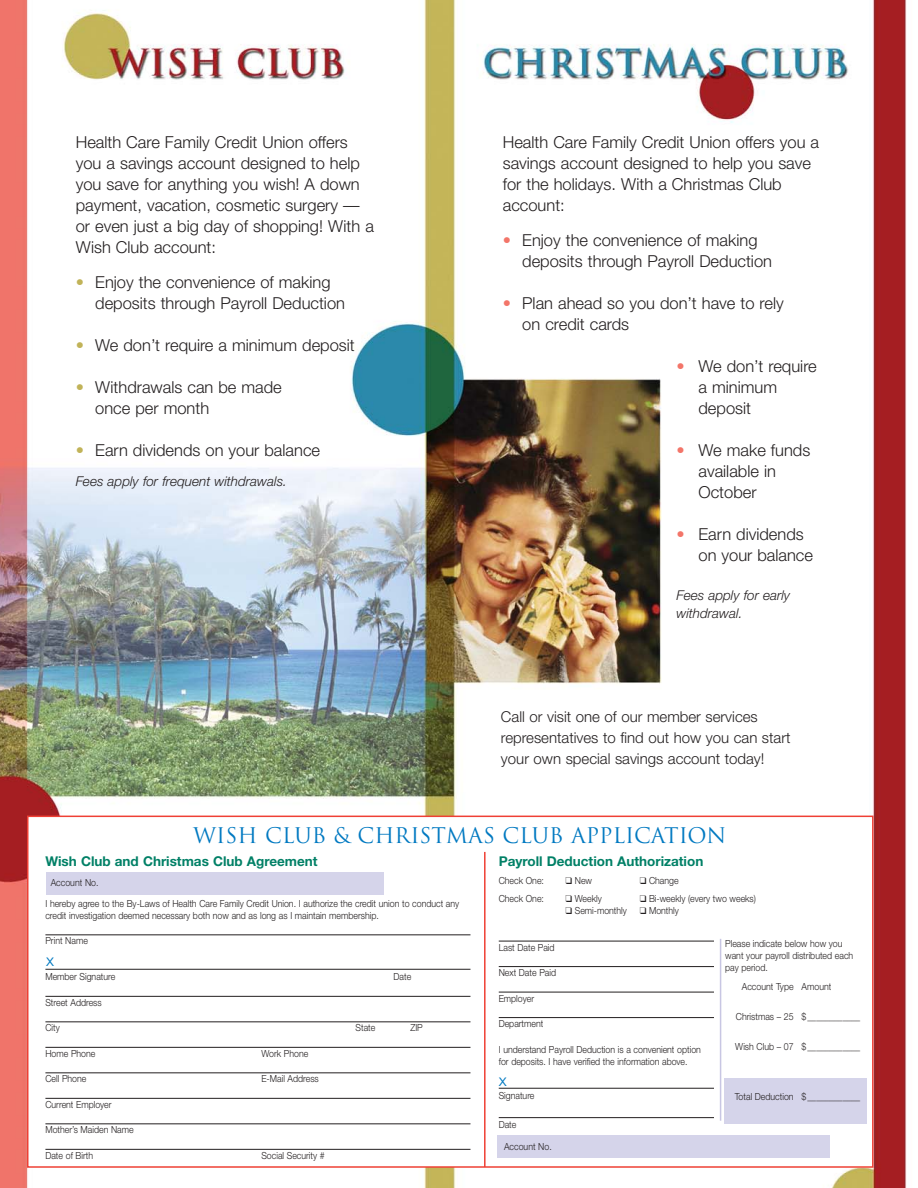
<style>
.page{position:relative;width:918px;height:1188px;background:#fff}
.page>*{position:absolute;margin:0;border:0;box-sizing:border-box;transform-origin:0 0}
.t1{font:21px "Trajan";color:#0079c1}
.t2{font:300 16.5px/21px "Helvetica Neue";color:#231f20}
.t3{font:300 16.5px "Helvetica Neue";color:#0079c1}
.t4{font:300 15px/21px "Helvetica Neue";color:#231f20}
.t5{font:700 13.5px "Helvetica Neue";color:#008066}
.t6{font:italic 300 13.5px/18px "Helvetica Neue";color:#231f20}
.t7{font:300 9.75px/12px "Helvetica Neue";color:#231f20;scale:.9 1}
.s1{color:#c1b358}
.s2{color:#f37569}
</style>
<div class="page">
<img style="left:0;top:0;width:907px;height:1188px">
<div style="left:28px;top:816px;width:845px;height:351px;background:#fff"></div>
<div style="left:27px;top:816px;width:847px;height:352px;border:2px solid #ef4035"></div>
<div style="left:725px;top:1078px;width:142px;height:46px;background:#d5d4ea"></div>
<div style="left:46px;top:872px;width:338px;height:23px;background:#d5d4ea"></div>
<div style="left:497px;top:1136px;width:333px;height:22px;background:#d5d4ea"></div>
<hr style="left:45px;top:935px;width:425px;height:1px;background:#231f20">
<hr style="left:45px;top:969px;width:425px;height:1px;background:#231f20">
<hr style="left:45px;top:996px;width:425px;height:1px;background:#231f20">
<hr style="left:45px;top:1022px;width:425px;height:1px;background:#231f20">
<hr style="left:45px;top:1047px;width:425px;height:1px;background:#231f20">
<hr style="left:45px;top:1073px;width:425px;height:1px;background:#231f20">
<hr style="left:45px;top:1098px;width:425px;height:1px;background:#231f20">
<hr style="left:45px;top:1124px;width:425px;height:1px;background:#231f20">
<hr style="left:45px;top:1149px;width:425px;height:1px;background:#231f20">
<hr style="left:499px;top:941px;width:215px;height:1px;background:#231f20">
<hr style="left:499px;top:966px;width:215px;height:1px;background:#231f20">
<hr style="left:499px;top:992px;width:215px;height:1px;background:#231f20">
<hr style="left:499px;top:1017px;width:215px;height:1px;background:#231f20">
<hr style="left:499px;top:1088px;width:215px;height:1px;background:#231f20">
<hr style="left:499px;top:1117px;width:215px;height:1px;background:#231f20">
<hr style="left:484px;top:852px;width:2px;height:315px;background:#ef4035">
<hr style="left:720px;top:939px;width:1px;height:182px;background:#c8c6e3">
<h2 class="t2" style="left:76px;top:133px;width:300px">Health Care Family Credit Union offers you a savings account designed to help you save for anything you wish! A down payment, vacation, cosmetic surgery — or even just a big day of shopping! With a Wish Club account:</h2>
<h2 class="t2" style="left:95px;top:273px;width:251px;text-indent:-20px"><span class="s1">•</span> Enjoy the convenience of making deposits through Payroll Deduction</h2>
<h2 class="t2" style="left:76px;top:336px;width:281px"><span class="s1">•</span> We don’t require a minimum deposit</h2>
<h2 class="t2" style="left:95px;top:378px;width:188px;text-indent:-20px"><span class="s1">•</span> Withdrawals can be made once per month</h2>
<h2 class="t2" style="left:76px;top:441px;width:246px"><span class="s1">•</span> Earn dividends on your balance</h2>
<h3 class="t6" style="left:76px;top:473px;width:213px">Fees apply for frequent withdrawals.</h3>
<h2 class="t2" style="left:503px;top:133px;width:318px">Health Care Family Credit Union offers you a savings account designed to help you save for the holidays. With a Christmas Club account:</h2>
<h2 class="t2" style="left:522px;top:231px;width:251px;text-indent:-20px"><span class="s2">•</span> Enjoy the convenience of making deposits through Payroll Deduction</h2>
<h2 class="t2" style="left:522px;top:294px;width:263px;text-indent:-20px"><span class="s2">•</span> Plan ahead so you don’t have to rely on credit cards</h2>
<h2 class="t2" style="left:699px;top:357px;width:120px;text-indent:-22px"><span class="s2">•</span> We don’t require a minimum deposit</h2>
<h2 class="t2" style="left:699px;top:441px;width:113px;text-indent:-22px"><span class="s2">•</span> We make funds available in<br>October</h2>
<h2 class="t2" style="left:699px;top:525px;width:116px;text-indent:-22px"><span class="s2">•</span> Earn dividends on your balance</h2>
<h3 class="t6" style="left:676px;top:587px;width:115px">Fees apply for early withdrawal.</h3>
<h3 class="t4" style="left:501px;top:708px;width:291px">Call or visit one of our member services representatives to find out how you can start your own special savings account today!</h3>
<h1 class="t1" style="left:193px;top:823px;width:535px">WISH CLUB &amp; CHRISTMAS CLUB APPLICATION</h1>
<h3 class="t5" style="left:45px;top:857px;width:274px">Wish Club and Christmas Club Agreement</h3>
<p class="t7" style="left:45px;top:873px;width:461px;line-height:21px;text-indent:5px">Account No.<br>I hereby agree to the By-Laws of Health Care Family Credit Union. I authorize the credit union to conduct any</p>
<p class="t7" style="left:45px;top:910px;width:372px">credit investigation deemed necessary both now and as long as I maintain membership.</p>
<p class="t7" style="left:45px;top:936px;width:49px">Print Name</p>
<p class="t7" style="left:45px;top:972px;width:79px">Member Signature</p>
<p class="t7" style="left:394px;top:972px;width:21px">Date</p>
<p class="t7" style="left:45px;top:997px;width:64px">Street Address</p>
<p class="t7" style="left:45px;top:1023px;width:18px">City</p>
<p class="t7" style="left:356px;top:1023px;width:24px">State</p>
<p class="t7" style="left:410px;top:1023px;width:15px">ZIP</p>
<p class="t7" style="left:45px;top:1048px;width:57px">Home Phone</p>
<p class="t7" style="left:261px;top:1048px;width:54px">Work Phone</p>
<p class="t7" style="left:45px;top:1074px;width:47px">Cell Phone</p>
<p class="t7" style="left:261px;top:1074px;width:65px">E-Mail Address</p>
<p class="t7" style="left:45px;top:1099px;width:75px">Current Employer</p>
<p class="t7" style="left:45px;top:1125px;width:100px">Mother’s Maiden Name</p>
<p class="t7" style="left:45px;top:1150px;width:55px">Date of Birth</p>
<p class="t7" style="left:261px;top:1150px;width:72px">Social Security #</p>
<h2 class="t3" style="left:46px;top:954px;width:9px">x</h2>
<h3 class="t5" style="left:499px;top:856px;width:206px">Payroll Deduction Authorization</h3>
<p class="t7" style="left:499px;top:875px;width:52px">Check One:</p>
<p class="t7" style="left:566px;top:875px;width:31px">❑ New</p>
<p class="t7" style="left:640px;top:875px;width:45px">❑ Change</p>
<p class="t7" style="left:499px;top:893px;width:52px">Check One:</p>
<p class="t7" style="left:566px;top:893px;width:42px">❑ Weekly</p>
<p class="t7" style="left:640px;top:893px;width:131px">❑ Bi-weekly (every two weeks)</p>
<p class="t7" style="left:566px;top:905px;width:70px">❑ Semi-monthly</p>
<p class="t7" style="left:640px;top:905px;width:45px">❑ Monthly</p>
<p class="t7" style="left:499px;top:942px;width:64px">Last Date Paid</p>
<p class="t7" style="left:499px;top:967px;width:65px">Next Date Paid</p>
<p class="t7" style="left:499px;top:993px;width:41px">Employer</p>
<p class="t7" style="left:499px;top:1018px;width:51px">Department</p>
<p class="t7" style="left:499px;top:1044px;width:226px">I understand Payroll Deduction is a convenient option for deposits. I have verified the information above.</p>
<p class="t7" style="left:499px;top:1090px;width:41px">Signature</p>
<p class="t7" style="left:499px;top:1119px;width:21px">Date</p>
<p class="t7" style="left:504px;top:1141px;width:54px">Account No.</p>
<h2 class="t3" style="left:499px;top:1074px;width:9px">x</h2>
<p class="t7" style="left:725px;top:938px;width:144px">Please indicate below how you want your payroll distributed each pay period.</p>
<p class="t7" style="left:742px;top:982px;width:101px">Account Type Amount</p>
<p class="t7" style="left:736px;top:1012px;width:140px">Christmas – 25 $____________</p>
<p class="t7" style="left:735px;top:1042px;width:140px">Wish Club – 07 $____________</p>
<p class="t7" style="left:735px;top:1091px;width:141px">Total Deduction $____________</p>
</div>
